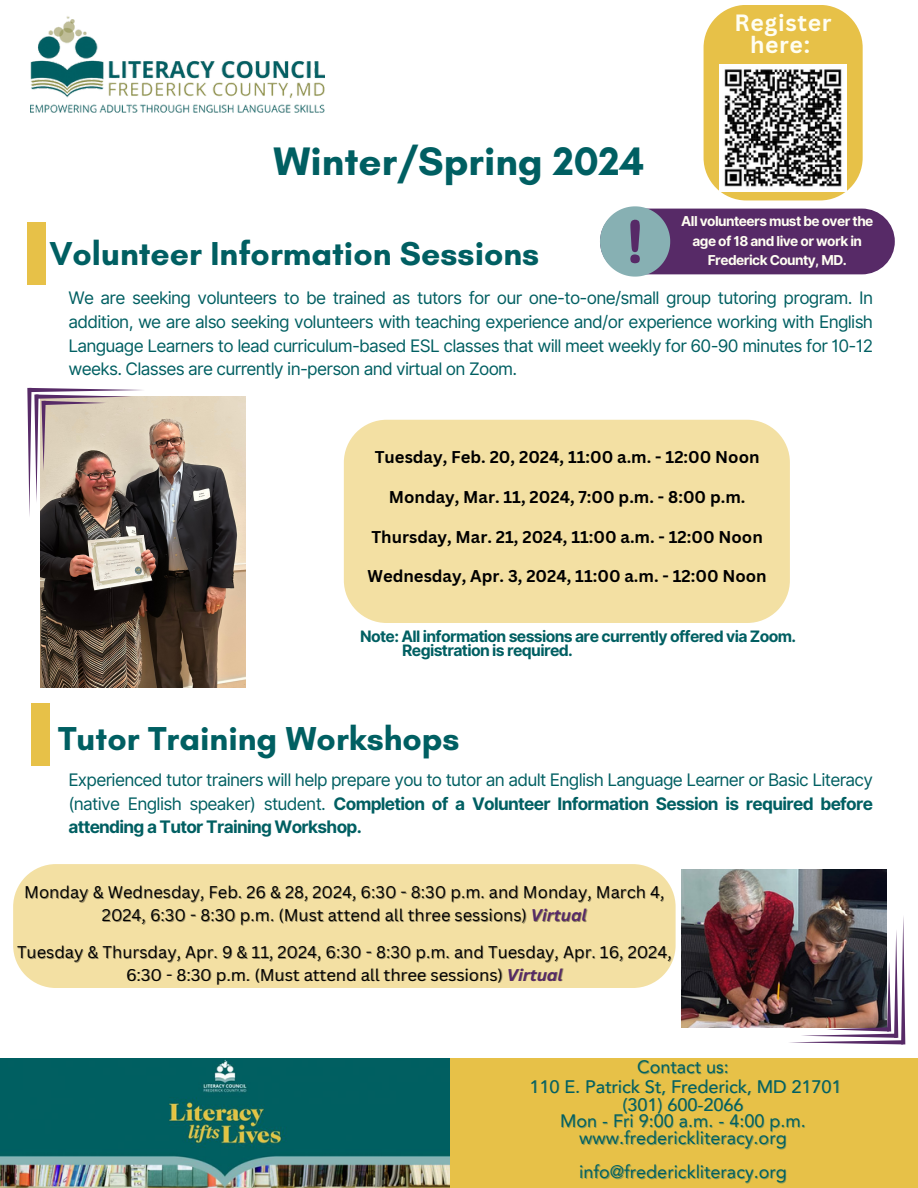
<style>
.page{position:relative;width:918px;height:1188px;background:#fff}
.page>*{position:absolute;margin:0;border:0;box-sizing:border-box;transform-origin:0 0}
.t1{font:700 40.5px "Glacial Indifference";color:#005f62}
.t2{font:700 33.75px "Glacial Indifference";color:#005f62}
.t3{font:700 22.95px/22.2px "Canva Sans";letter-spacing:.03em;color:#fffef2;text-align:center}
.t4{font:18px/17.2px "Avenir LT Pro";color:#005f62;text-align:center}
.t5{font:17.25px/23.7px "Inter";letter-spacing:-.04em;color:#005f62;text-align:justify}
.t6{font:700 16.65px "Canva Sans";color:#000}
.t7{font:16.5px/22.5px "Canva Sans";color:#000;text-align:center}
.t8{font:700 15.75px/14.7px "Inter";letter-spacing:-.04em;color:#005f62}
.t9{font:700 13.65px/19.2px "Inter";letter-spacing:-.04em;color:#fffef2;text-align:center}
.s1{font-weight:700}
.s2{font-weight:700;font-style:italic;color:#572a67}
</style>
<div class="page">
<img style="left:681px;top:869px;width:206px;height:158px">
<img style="left:40px;top:397px;width:205px;height:291px">
<img style="left:30px;top:16px;width:295px;height:97px">
<img style="left:27px;top:388px;width:117px;height:129px">
<img style="left:788px;top:915px;width:117px;height:129px">
<div style="left:704px;top:5px;width:159px;height:195px;background:#e7c148;border-radius:43px"></div>
<img style="left:720px;top:64px;width:127px;height:127px">
<div style="left:27px;top:222px;width:18px;height:63px;background:#e7c148"></div>
<div style="left:31px;top:703px;width:18px;height:63px;background:#e7c148"></div>
<div style="left:344px;top:420px;width:446px;height:203px;background:#f3e0a3"></div>
<div style="left:13px;top:864px;width:662px;height:124px;background:#f3e0a3"></div>
<div style="left:0;top:1058px;width:918px;height:130px;background:#e7c148"></div>
<div style="left:600px;top:209px;width:295px;height:65px;background:#572a67;border-radius:33px"></div>
<svg style="left:600px;top:206px;width:70px;height:71px"></svg>
<img style="left:0;top:1058px;width:450px;height:130px">
<p class="t1" style="left:274px;top:136px;width:372px">Winter/Spring 2024</p>
<h4 class="t2" style="left:49px;top:233px;width:491px">Volunteer Information Sessions</h4>
<p class="t3" style="left:735px;top:11px;width:99px">Register here:</p>
<h4 class="t9" style="left:681px;top:212px;width:194px">All volunteers must be over the age of 18 and live or work in<br>Frederick County, MD.</h4>
<h4 class="t5" style="left:68px;top:286px;width:806px">We are seeking volunteers to be trained as tutors for our one-to-one/small group tutoring program. In addition, we are also seeking volunteers with teaching experience and/or experience working with English Language Learners to lead curriculum-based ESL classes that will meet weekly for 60-90 minutes for 10-12 weeks. Classes are currently in-person and virtual on Zoom.</h4>
<h2 class="t6" style="left:375px;top:445px;width:386px">Tuesday, Feb. 20, 2024, 11:00 a.m. - 12:00 Noon</h2>
<p class="t6" style="left:389px;top:485px;width:358px">Monday, Mar. 11, 2024, 7:00 p.m. - 8:00 p.m.</p>
<p class="t6" style="left:371px;top:525px;width:393px">Thursday, Mar. 21, 2024, 11:00 a.m. - 12:00 Noon</p>
<h5 class="t6" style="left:368px;top:564px;width:401px">Wednesday, Apr. 3, 2024, 11:00 a.m. - 12:00 Noon</h5>
<p class="t8" style="left:402px;top:629px;width:395px;text-indent:-42px">Note: All information sessions are currently offered via Zoom.<br>Registration is required.</p>
<h6 class="t2" style="left:58px;top:718px;width:403px">Tutor Training Workshops</h6>
<h4 class="t5" style="left:68px;top:768px;width:806px">Experienced tutor trainers will help prepare you to tutor an adult English Language Learner or Basic Literacy (native English speaker) student. <span class="s1">Completion of a Volunteer Information Session is required before attending a Tutor Training Workshop.</span></h4>
<h2 class="t7" style="left:24px;top:881px;width:642px">Monday &amp; Wednesday, Feb. 26 &amp; 28, 2024, 6:30 - 8:30 p.m. and Monday, March 4,</h2>
<h5 class="t7" style="left:102px;top:903px;width:486px">2024, 6:30 - 8:30 p.m. (Must attend all three sessions) <span class="s2">Virtual</span></h5>
<p class="t7" style="left:17px;top:940px;width:656px">Tuesday &amp; Thursday, Apr. 9 &amp; 11, 2024, 6:30 - 8:30 p.m. and Tuesday, Apr. 16, 2024,<br>6:30 - 8:30 p.m. (Must attend all three sessions) <span class="s2">Virtual</span></p>
<p class="t4" style="left:637px;top:1060px;width:93px">Contact us:</p>
<h5 class="t4" style="left:529px;top:1079px;width:314px">110 E. Patrick St, Frederick, MD 21701 (301) 600-2066<br>Mon - Fri 9:00 a.m. - 4:00 p.m. www.frederickliteracy.org</h5>
<p class="t4" style="left:579px;top:1165px;width:209px">info@frederickliteracy.org</p>
</div>
